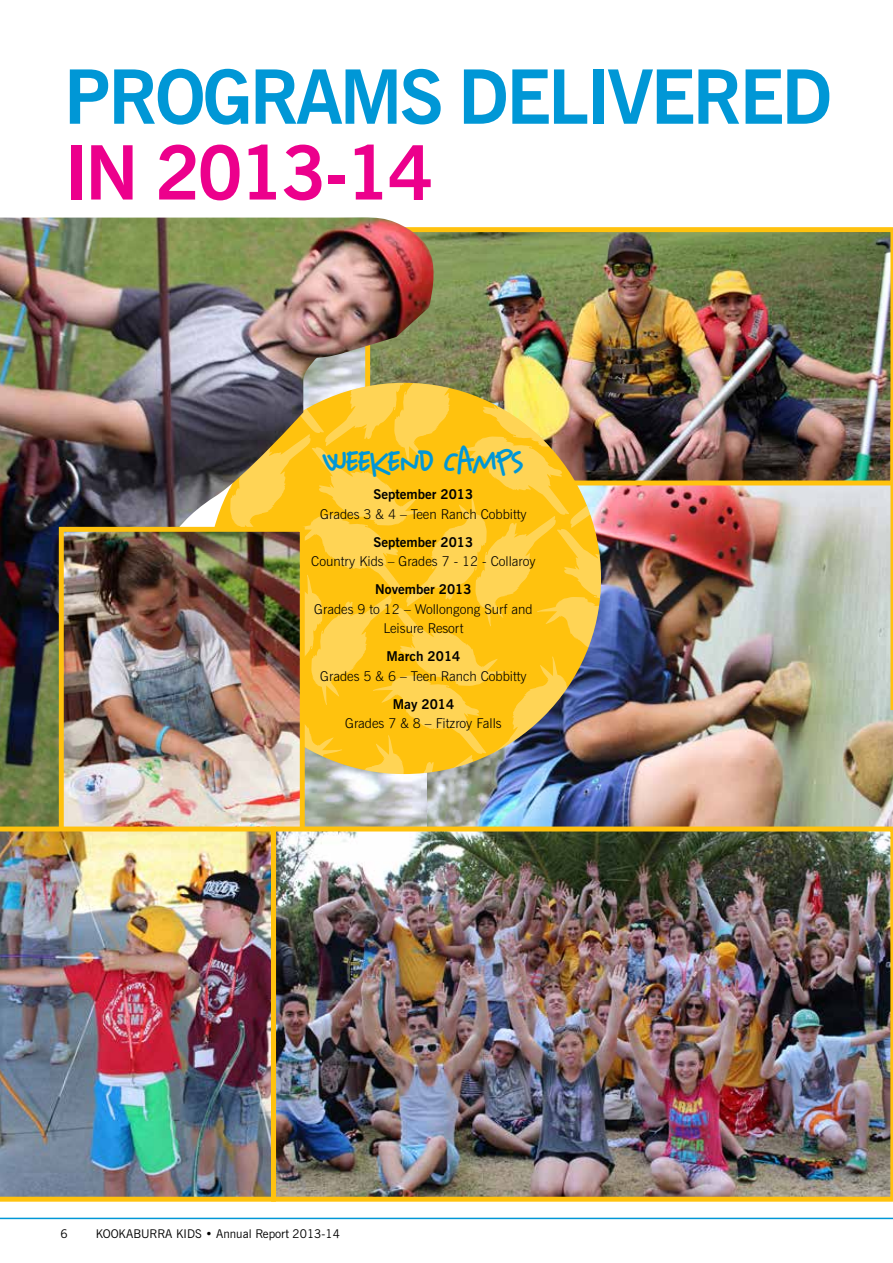
<style>
.page{position:relative;width:893px;height:1263px;background:#fff}
.page>*{position:absolute;margin:0;border:0;box-sizing:border-box;transform-origin:0 0}
.t1{font:700 74.7px "News Gothic BT";letter-spacing:-.04em;color:#0097d6}
.t2{font:700 74.7px "News Gothic BT";letter-spacing:-.04em;color:#ec008c}
.t3{font:700 31.5px "Mequetrefe";color:#0097d6}
.t4{font:300 13.5px/19.5px "News Gothic BT";color:#000;text-align:center}
.t5{font:700 13.5px "News Gothic BT";color:#000}
.t6{font:12px "News Gothic BT";color:#000}
</style>
<div class="page">
<hr style="left:0;top:1218px;width:893px;height:1px;background:#0097d6">
<img style="left:435px;top:485px;width:458px;height:341px">
<img style="left:435px;top:227px;width:458px;height:258px">
<img style="left:435px;top:383px;width:166px;height:391px">
<img style="left:0;top:217px;width:435px;height:609px">
<img style="left:65px;top:533px;width:234px;height:293px">
<div style="left:59px;top:527px;width:246px;height:375px;border:5px solid #ffc20e"></div>
<img style="left:0;top:826px;width:271px;height:376px">
<img style="left:271px;top:826px;width:622px;height:376px">
<svg style="left:890px;top:422px;width:3px;height:288px"></svg>
<h1 class="t1" style="left:64px;top:52px;width:770px">PROGRAMS DELIVERED</h1>
<h1 class="t2" style="left:64px;top:127px;width:371px">IN 2013-14</h1>
<h2 class="t3" style="left:323px;top:442px;width:203px">WEEKEND CAMPS</h2>
<p class="t5" style="left:374px;top:486px;width:101px">September 2013</p>
<p class="t4" style="left:320px;top:504px;width:208px">Grades 3 &amp; 4 – Teen Ranch Cobbitty</p>
<p class="t5" style="left:374px;top:534px;width:101px">September 2013</p>
<p class="t4" style="left:311px;top:552px;width:226px">Country Kids – Grades 7 - 12 - Collaroy</p>
<p class="t5" style="left:375px;top:581px;width:98px">November 2013</p>
<p class="t4" style="left:314px;top:599px;width:220px">Grades 9 to 12 – Wollongong Surf and<br>Leisure Resort</p>
<p class="t5" style="left:387px;top:648px;width:75px">March 2014</p>
<p class="t4" style="left:320px;top:666px;width:208px">Grades 5 &amp; 6 – Teen Ranch Cobbitty</p>
<p class="t5" style="left:393px;top:696px;width:63px">May 2014</p>
<p class="t4" style="left:345px;top:714px;width:158px">Grades 7 &amp; 8 – Fitzroy Falls</p>
<p class="t6" style="left:61px;top:1226px;width:9px">6</p>
<p class="t6" style="left:96px;top:1226px;width:246px">KOOKABURRA KIDS • Annual Report 2013-14</p>
</div>
